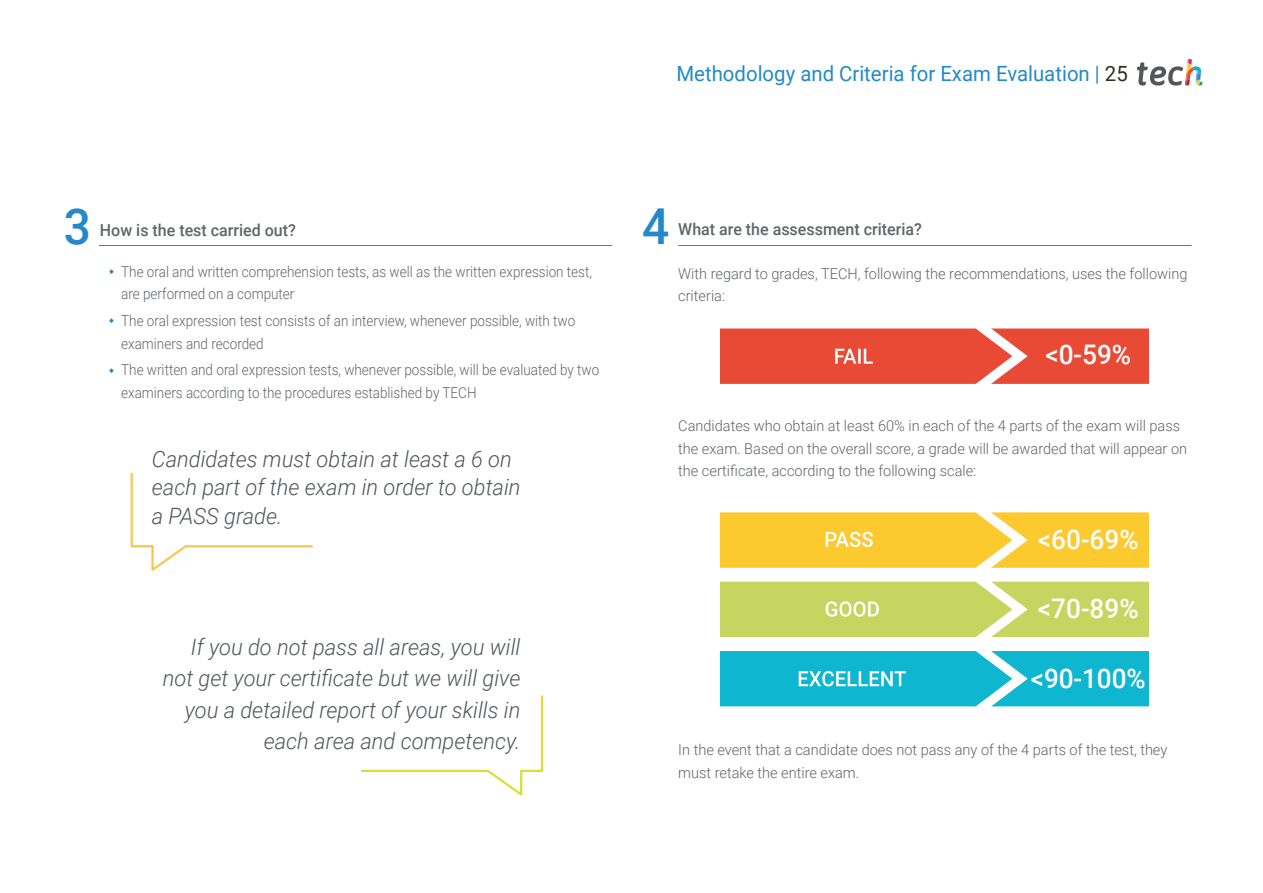
<style>
.page{position:relative;width:1263px;height:893px;background:#fff}
.page>*{position:absolute;margin:0;border:0;box-sizing:border-box;transform-origin:0 0}
.t1{font:500 49.5px "Roboto";color:#2488c9}
.t2{font:500 27px "Roboto";color:#fefefe}
.t3{font:italic 300 22.5px/31.5px "Roboto";color:#52555b}
.t4{font:21px "Roboto";color:#2488c9}
.t5{font:500 16.5px "Roboto";color:#61646a}
.t6{font:300 15px/22.5px "Roboto";color:#61646a}
.t7{font:300 15px/22.5px "Roboto";color:#61646a;scale:.9 1}
.s1{color:#312e20}
</style>
<div class="page">
<svg style="left:1137px;top:59px;width:65px;height:27px"></svg>
<hr style="left:99px;top:245px;width:513px;height:1px;background:#2488c9">
<hr style="left:678px;top:245px;width:513px;height:1px;background:#2488c9">
<svg style="left:130px;top:473px;width:183px;height:98px"></svg>
<svg style="left:361px;top:695px;width:183px;height:101px"></svg>
<svg style="left:720px;top:328px;width:429px;height:56px;background:#ea5441"></svg>
<svg style="left:720px;top:512px;width:429px;height:56px;background:#fccc3b"></svg>
<div style="left:720px;top:582px;width:429px;height:55px;background:#c6d560"></div>
<svg style="left:720px;top:651px;width:429px;height:55px;background:#1ebad1"></svg>
<h3 class="t4" style="left:676px;top:59px;width:453px">Methodology and Criteria for Exam Evaluation | <span class="s1">25</span></h3>
<h1 class="t1" style="left:64px;top:192px;width:29px">3</h1>
<p class="t5" style="left:100px;top:218px;width:198px">How is the test carried out?</p>
<p class="t7" style="left:121px;top:260px;width:525px">The oral and written comprehension tests, as well as the written expression test, are performed on a computer</p>
<p class="t7" style="left:121px;top:309px;width:506px">The oral expression test consists of an interview, whenever possible, with two examiners and recorded</p>
<p class="t7" style="left:121px;top:358px;width:533px">The written and oral expression tests, whenever possible, will be evaluated by two examiners according to the procedures established by TECH</p>
<h3 class="t3" style="left:152px;top:443px;width:370px;line-height:28.5px">Candidates must obtain at least a 6 on each part of the exam in order to obtain a PASS grade.</h3>
<h3 class="t3" style="left:163px;top:630px;width:359px;text-align:right">If you do not pass all areas, you will not get your certificate but we will give you a detailed report of your skills in each area and competency.</h3>
<h1 class="t1" style="left:642px;top:192px;width:29px">4</h1>
<p class="t5" style="left:678px;top:218px;width:245px">What are the assessment criteria?</p>
<p class="t6" style="left:678px;top:262px;width:511px">With regard to grades, TECH, following the recommendations, uses the following criteria:</p>
<h2 class="t2" style="left:1045px;top:336px;width:87px">&lt;0-59%</h2>
<p class="t6" style="left:678px;top:414px;width:510px">Candidates who obtain at least 60% in each of the 4 parts of the exam will pass the exam. Based on the overall score, a grade will be awarded that will appear on the certificate, according to the following scale:</p>
<h2 class="t2" style="left:1038px;top:521px;width:102px">&lt;60-69%</h2>
<h2 class="t2" style="left:1038px;top:590px;width:102px">&lt;70-89%</h2>
<h2 class="t2" style="left:1031px;top:659px;width:116px">&lt;90-100%</h2>
<p class="t6" style="left:678px;top:738px;width:490px">In the event that a candidate does not pass any of the 4 parts of the test, they must retake the entire exam.</p>
</div>
